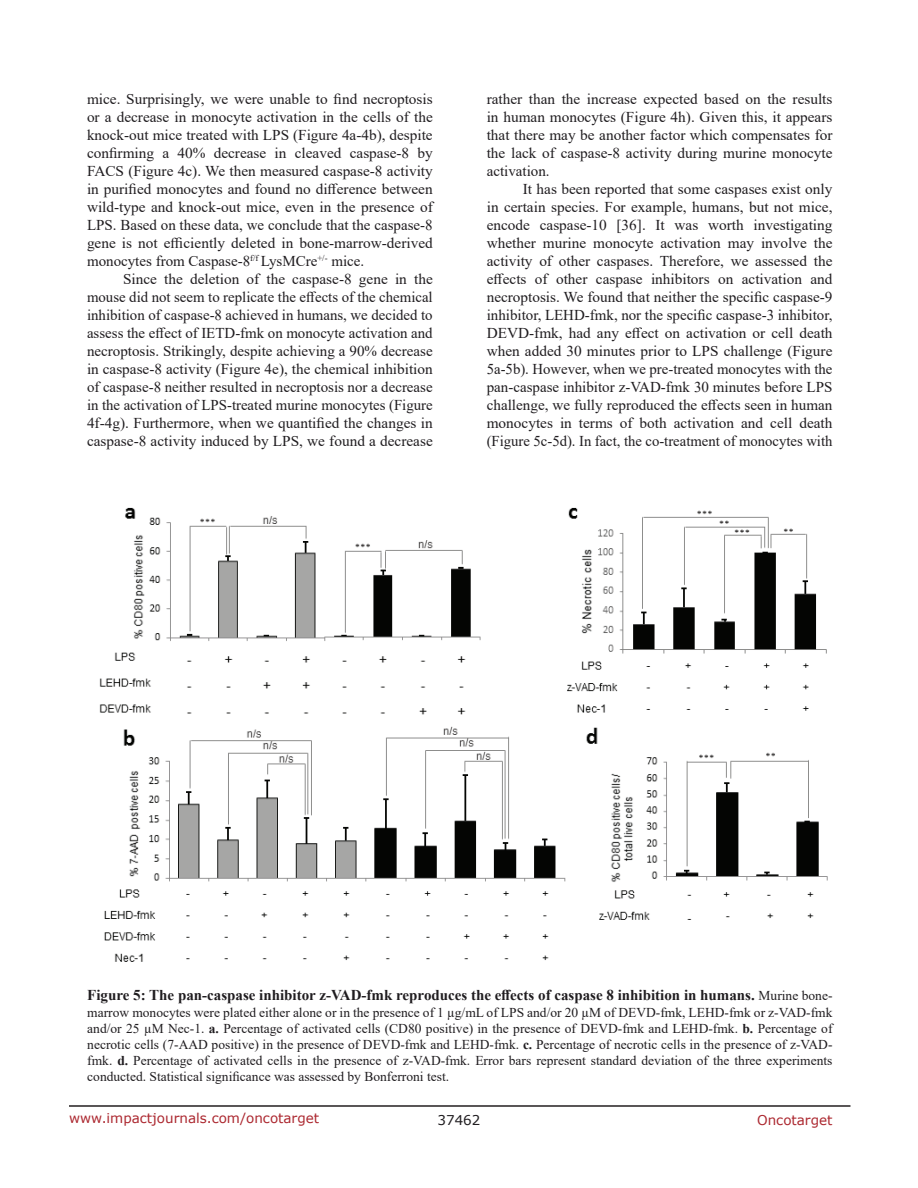
<style>
.page{position:relative;width:918px;height:1188px;background:#fff}
.page>*{position:absolute;margin:0;border:0;box-sizing:border-box;transform-origin:0 0}
.t1{font:15px/18px "Times New Roman";color:#201d20;text-align:justify}
.t2{font:700 15px "Times New Roman";color:#201d20}
.t3{font:13.5px/16.2px "Times New Roman";color:#201d20;text-align:justify}
.t4{font:13.5px "Verdana";color:#ac2830}
.t5{font:13.5px "Verdana";color:#201d20}
.s1{font-weight:400;font-size:13.5px}
.s2{font-weight:700}
</style>
<div class="page">
<hr style="left:69px;top:1105px;width:781px;height:2px;background:#231f20">
<img style="left:99px;top:507px;width:729px;height:455px">
<p class="t1" style="left:87px;top:90px;width:347px">mice. Surprisingly, we were unable to find necroptosis or a decrease in monocyte activation in the cells of the knock-out mice treated with LPS (Figure 4a-4b), despite confirming a 40% decrease in cleaved caspase-8 by FACS (Figure 4c). We then measured caspase-8 activity in purified monocytes and found no difference between wild-type and knock-out mice, even in the presence of LPS. Based on these data, we conclude that the caspase-8 gene is not efficiently deleted in bone-marrow-derived monocytes from Caspase-8<sup>f/f</sup> LysMCre<sup>+/-</sup> mice.</p>
<p class="t1" style="left:87px;top:270px;width:347px;text-indent:36px">Since the deletion of the caspase-8 gene in the mouse did not seem to replicate the effects of the chemical inhibition of caspase-8 achieved in humans, we decided to assess the effect of IETD-fmk on monocyte activation and necroptosis. Strikingly, despite achieving a 90% decrease in caspase-8 activity (Figure 4e), the chemical inhibition of caspase-8 neither resulted in necroptosis nor a decrease in the activation of LPS-treated murine monocytes (Figure 4f-4g). Furthermore, when we quantified the changes in caspase-8 activity induced by LPS, we found a decrease</p>
<p class="t1" style="left:487px;top:90px;width:347px">rather than the increase expected based on the results in human monocytes (Figure 4h). Given this, it appears that there may be another factor which compensates for the lack of caspase-8 activity during murine monocyte activation.</p>
<p class="t1" style="left:487px;top:180px;width:347px;text-indent:36px">It has been reported that some caspases exist only in certain species. For example, humans, but not mice, encode caspase-10 [36]. It was worth investigating whether murine monocyte activation may involve the activity of other caspases. Therefore, we assessed the effects of other caspase inhibitors on activation and necroptosis. We found that neither the specific caspase-9 inhibitor, LEHD-fmk, nor the specific caspase-3 inhibitor, DEVD-fmk, had any effect on activation or cell death when added 30 minutes prior to LPS challenge (Figure 5a-5b). However, when we pre-treated monocytes with the pan-caspase inhibitor z-VAD-fmk 30 minutes before LPS challenge, we fully reproduced the effects seen in human monocytes in terms of both activation and cell death (Figure 5c-5d). In fact, the co-treatment of monocytes with</p>
<p class="t2" style="left:87px;top:985px;width:747px">Figure 5: The pan-caspase inhibitor z-VAD-fmk reproduces the effects of caspase 8 inhibition in humans. <span class="s1">Murine bone-</span></p>
<p class="t3" style="left:87px;top:1004px;width:747px">marrow monocytes were plated either alone or in the presence of 1 µg/mL of LPS and/or 20 µM of DEVD-fmk, LEHD-fmk or z-VAD-fmk and/or 25 µM Nec-1. <span class="s2">a.</span> Percentage of activated cells (CD80 positive) in the presence of DEVD-fmk and LEHD-fmk. <span class="s2">b.</span> Percentage of necrotic cells (7-AAD positive) in the presence of DEVD-fmk and LEHD-fmk. <span class="s2">c.</span> Percentage of necrotic cells in the presence of z-VAD&shy;fmk. <span class="s2">d.</span> Percentage of activated cells in the presence of z-VAD-fmk. Error bars represent standard deviation of the three experiments conducted. Statistical significance was assessed by Bonferroni test.</p>
<p class="t4" style="left:69px;top:1109px;width:252px">www.impactjournals.com/oncotarget</p>
<p class="t5" style="left:438px;top:1111px;width:44px">37462</p>
<p class="t4" style="left:757px;top:1111px;width:77px">Oncotarget</p>
</div>
